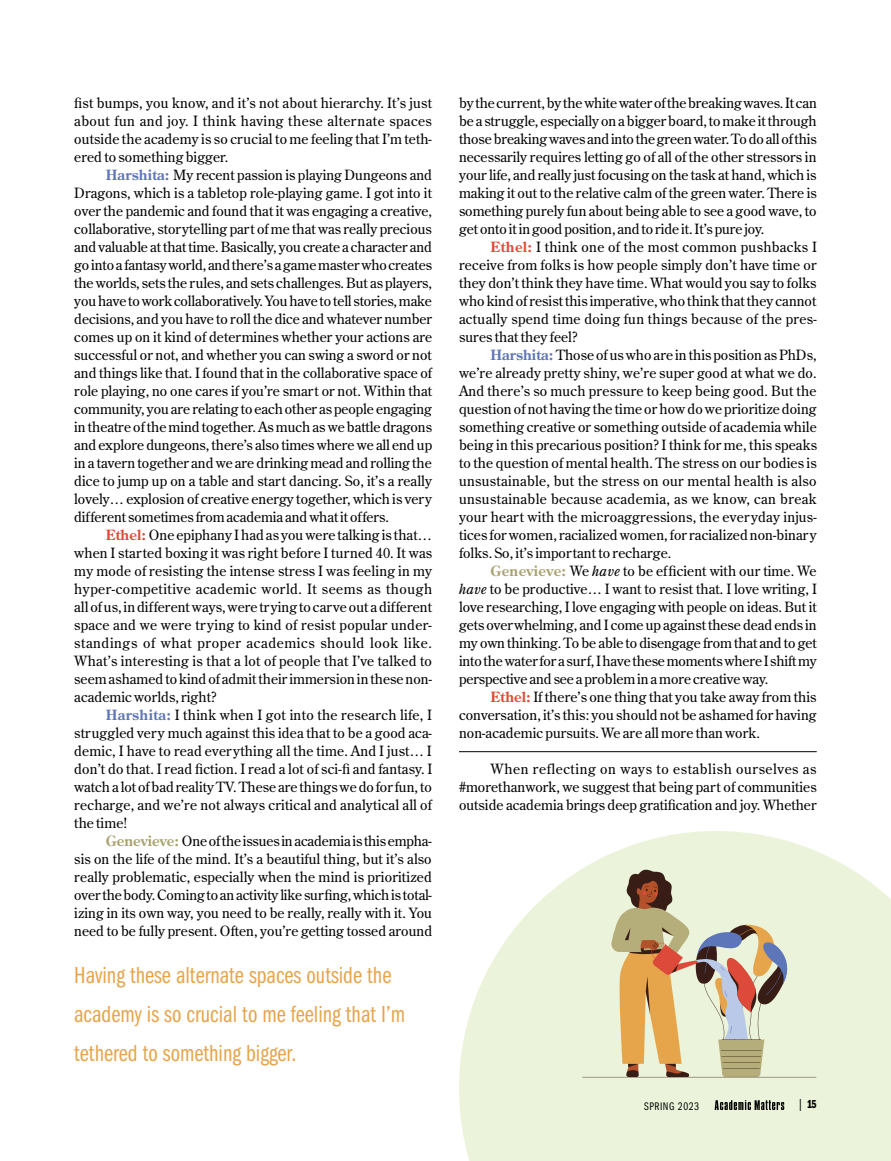
<style>
.page{position:relative;width:891px;height:1161px;background:#fff}
.page>*{position:absolute;margin:0;border:0;box-sizing:border-box;transform-origin:0 0}
.PULL_QUOTES{font:24px/39px "Franklin Gothic LT Pro Bk Cm";color:#e6a54c}
.BODY{font:14.1px/18px "Century Old Style Std";letter-spacing:.005em;color:#000;text-align:justify}
.t1{font:12px "Franklin Gothic LT Pro Dm Cm";color:#000}
.t2{font:11.4px "Franklin Gothic LT Pro Bk Cm";letter-spacing:.05em;color:#000}
.s1{font-weight:700;color:#5e75b9}
.s2{font-weight:700;color:#de4a37}
.s3{font-weight:700;color:#a8a16f}
.s4{font-style:italic}
.s5{font-family:"Franklin Gothic LT Pro Bk Cm"}
</style>
<div class="page">
<svg style="left:459px;top:831px;width:432px;height:330px;fill:#ebf4da"></svg>
<svg style="left:582px;top:866px;width:234px;height:212px;background:#d6cdae"></svg>
<svg style="left:715px;top:1100px;width:69px;height:10px"></svg>
<hr style="left:459px;top:751px;width:358px;height:1px;background:#000">
<h4 class="BODY" style="left:74px;top:94px;width:359px">fist bumps, you know, and it’s not about hierarchy. It’s just about fun and joy. I think having these alternate spaces outside the academy is so crucial to me feeling that I’m teth&shy;ered to something bigger.</h4>
<h4 class="BODY" style="left:74px;top:166px;width:360px;text-indent:32px"><span class="s1">Harshita:</span> My recent passion is playing Dungeons and Dragons, which is a tabletop role-playing game. I got into it over the pandemic and found that it was engaging a creative, collaborative, storytelling part of me that was really precious and valuable at that time. Basically, you create a character and go into a fantasy world, and there’s a game master who creates the worlds, sets the rules, and sets challenges. But as players, you have to work collaboratively. You have to tell stories, make decisions, and you have to roll the dice and whatever number comes up on it kind of determines whether your actions are successful or not, and whether you can swing a sword or not and things like that. I found that in the collaborative space of role playing, no one cares if you’re smart or not. Within that community, you are relating to each other as people engaging in theatre of the mind together. As much as we battle dragons and explore dungeons, there’s also times where we all end up in a tavern together and we are drinking mead and rolling the dice to jump up on a table and start dancing. So, it’s a really lovely… explosion of creative energy together, which is very different sometimes from academia and what it offers.</h4>
<h4 class="BODY" style="left:74px;top:526px;width:359px;text-indent:32px"><span class="s2">Ethel:</span> One epiphany I had as you were talking is that… when I started boxing it was right before I turned 40. It was my mode of resisting the intense stress I was feeling in my hyper-competitive academic world. It seems as though all of us, in different ways, were trying to carve out a different space and we were trying to kind of resist popular under&shy;standings of what proper academics should look like.<br>What’s interesting is that a lot of people that I’ve talked to seem ashamed to kind of admit their immersion in these non&shy;academic worlds, right?</h4>
<h4 class="BODY" style="left:74px;top:706px;width:359px;text-indent:32px"><span class="s1">Harshita:</span> I think when I got into the research life, I struggled very much against this idea that to be a good aca&shy;demic, I have to read everything all the time. And I just… I don’t do that. I read fiction. I read a lot of sci-fi and fantasy. I watch a lot of bad reality TV. These are things we do for fun, to recharge, and we’re not always critical and analytical all of the time!</h4>
<h4 class="BODY" style="left:74px;top:832px;width:359px;text-indent:32px"><span class="s3">Genevieve:</span> One of the issues in academia is this empha&shy;sis on the life of the mind. It’s a beautiful thing, but it’s also really problematic, especially when the mind is prioritized over the body. Coming to an activity like surfing, which is total&shy;izing in its own way, you need to be really, really with it. You need to be fully present. Often, you’re getting tossed around</h4>
<p class="PULL_QUOTES" style="left:74px;top:956px;width:332px">Having these alternate spaces outside the academy is so crucial to me feeling that I’m tethered to something bigger.</p>
<h4 class="BODY" style="left:459px;top:94px;width:359px">by the current, by the white water of the breaking waves. It can be a struggle, especially on a bigger board, to make it through those breaking waves and into the green water. To do all of this necessarily requires letting go of all of the other stressors in your life, and really just focusing on the task at hand, which is making it out to the relative calm of the green water. There is something purely fun about being able to see a good wave, to get onto it in good position, and to ride it. It’s pure joy.</h4>
<h4 class="BODY" style="left:459px;top:238px;width:359px;text-indent:32px"><span class="s2">Ethel:</span> I think one of the most common pushbacks I receive from folks is how people simply don’t have time or they don’t think they have time. What would you say to folks who kind of resist this imperative, who think that they cannot actually spend time doing fun things because of the pres&shy;sures that they feel?</h4>
<h4 class="BODY" style="left:459px;top:346px;width:360px;text-indent:32px"><span class="s1">Harshita:</span> Those of us who are in this position as PhDs, we’re already pretty shiny, we’re super good at what we do.<br>And there’s so much pressure to keep being good. But the question of not having the time or how do we prioritize doing something creative or something outside of academia while being in this precarious position? I think for me, this speaks to the question of mental health. The stress on our bodies is unsustainable, but the stress on our mental health is also unsustainable because academia, as we know, can break your heart with the microaggressions, the everyday injus&shy;tices for women, racialized women, for racialized non-binary folks. So, it’s important to recharge.</h4>
<h4 class="BODY" style="left:459px;top:562px;width:359px;text-indent:32px"><span class="s3">Genevieve:</span> We <span class="s4">have</span> to be efficient with our time. We <span class="s4">have</span> to be productive… I want to resist that. I love writing, I love researching, I love engaging with people on ideas. But it gets overwhelming, and I come up against these dead ends in my own thinking. To be able to disengage from that and to get into the water for a surf, I have these moments where I shift my perspective and see a problem in a more creative way.</h4>
<h4 class="BODY" style="left:459px;top:688px;width:359px;text-indent:32px"><span class="s2">Ethel:</span> If there’s one thing that you take away from this conversation, it’s this: you should not be ashamed for having non-academic pursuits. We are all more than work.</h4>
<h4 class="BODY" style="left:459px;top:760px;width:359px;text-indent:32px">When reflecting on ways to establish ourselves as #morethanwork, we suggest that being part of communities outside academia brings deep gratification and joy. Whether</h4>
<p class="t2" style="left:644px;top:1100px;width:56px">SPRING 2023</p>
<p class="t1" style="left:797px;top:1098px;width:21px"><span class="s5">|</span> 15</p>
</div>
